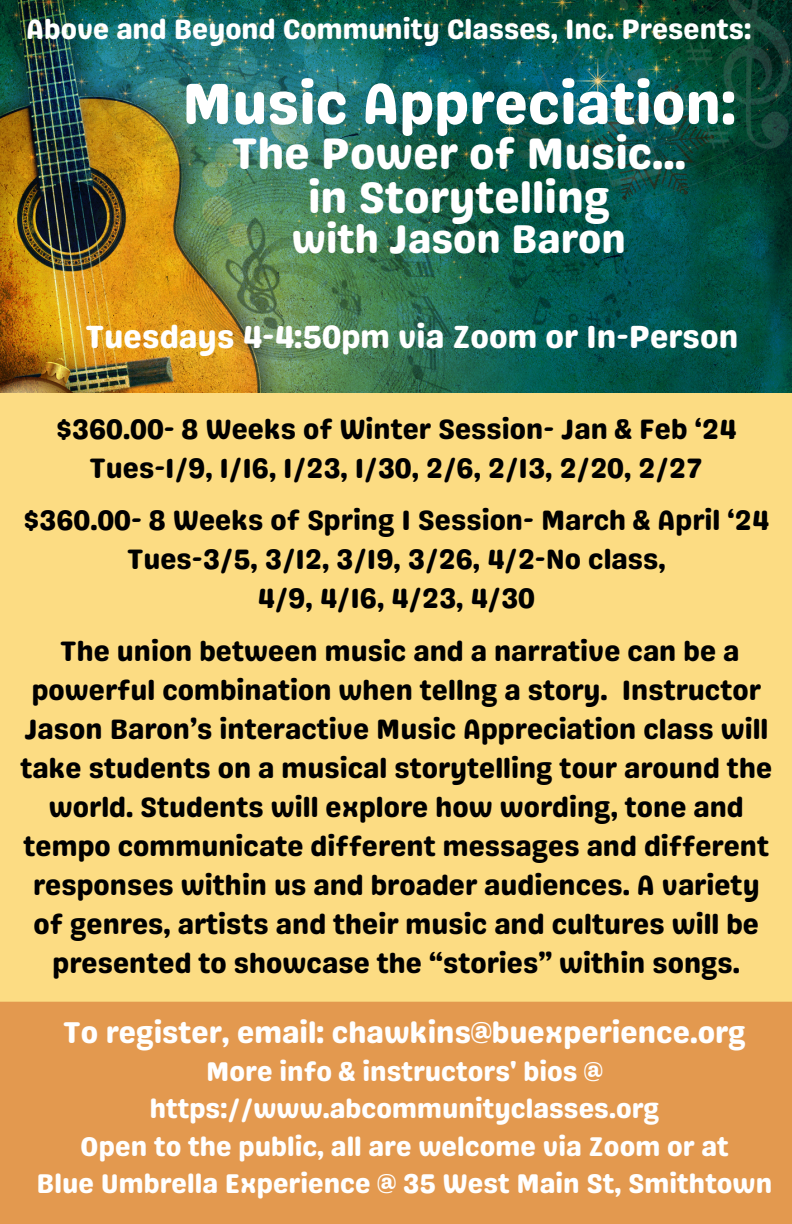
<style>
.page{position:relative;width:792px;height:1224px;background:#fcdc83}
.page>*{position:absolute;margin:0;border:0;box-sizing:border-box;transform-origin:0 0}
.t1{font:58px "Genty Sans";color:#fff}
.t2{font:44px "Genty Sans";color:#fff}
.t3{font:40px "Genty Sans";color:#fff}
.t4{font:32px "Genty Sans";color:#fff}
.t5{font:30px "Genty Sans";color:#fff}
.t6{font:28px/39px "Genty Sans";color:#000;text-align:center}
.t7{font:28px "Genty Sans";color:#fff}
.t8{font:27px "Genty Sans";color:#fff}
</style>
<div class="page">
<div style="left:0;top:1002px;width:792px;height:222px;background:#e3994f"></div>
<img style="left:0;top:0;width:792px;height:392px">
<p class="t7" style="left:26px;top:12px;width:727px">Above and Beyond Community Classes, Inc. Presents:</p>
<p class="t1" style="left:182px;top:69px;width:555px">Music Appreciation:</p>
<p class="t2" style="left:232px;top:127px;width:456px">The Power of Music...</p>
<p class="t2" style="left:308px;top:171px;width:303px">in Storytelling</p>
<p class="t3" style="left:292px;top:215px;width:336px">with Jason Baron</p>
<p class="t4" style="left:85px;top:317px;width:654px">Tuesdays 4-4:50pm via Zoom or In-Person</p>
<p class="t6" style="left:57px;top:409px;width:681px">$360.00- 8 Weeks of Winter Session- Jan &amp; Feb ‘24</p>
<p class="t6" style="left:89px;top:448px;width:615px">Tues-1/9, 1/16, 1/23, 1/30, 2/6, 2/13, 2/20, 2/27</p>
<p class="t6" style="left:24px;top:501px;width:747px">$360.00- 8 Weeks of Spring I Session- March &amp; April ‘24</p>
<p class="t6" style="left:127px;top:540px;width:540px">Tues-3/5, 3/12, 3/19, 3/26, 4/2-No class,</p>
<p class="t6" style="left:258px;top:579px;width:279px">4/9, 4/16, 4/23, 4/30</p>
<p class="t6" style="left:21px;top:631px;width:753px">The union between music and a narrative can be a powerful combination when tellng a story. Instructor Jason Baron’s interactive Music Appreciation class will take students on a musical storytelling tour around the world. Students will explore how wording, tone and tempo communicate different messages and different responses within us and broader audiences. A variety of genres, artists and their music and cultures will be presented to showcase the “stories” within songs.</p>
<p class="t5" style="left:63px;top:1015px;width:684px">To register, email: chawkins@buexperience.org</p>
<p class="t8" style="left:206px;top:1055px;width:398px">More info &amp; instructors' bios @</p>
<p class="t8" style="left:150px;top:1093px;width:511px">https://www.abcommunityclasses.org</p>
<p class="t8" style="left:80px;top:1130px;width:650px">Open to the public, all are welcome via Zoom or at</p>
<p class="t8" style="left:37px;top:1168px;width:737px">Blue Umbrella Experience @ 35 West Main St, Smithtown</p>
</div>
